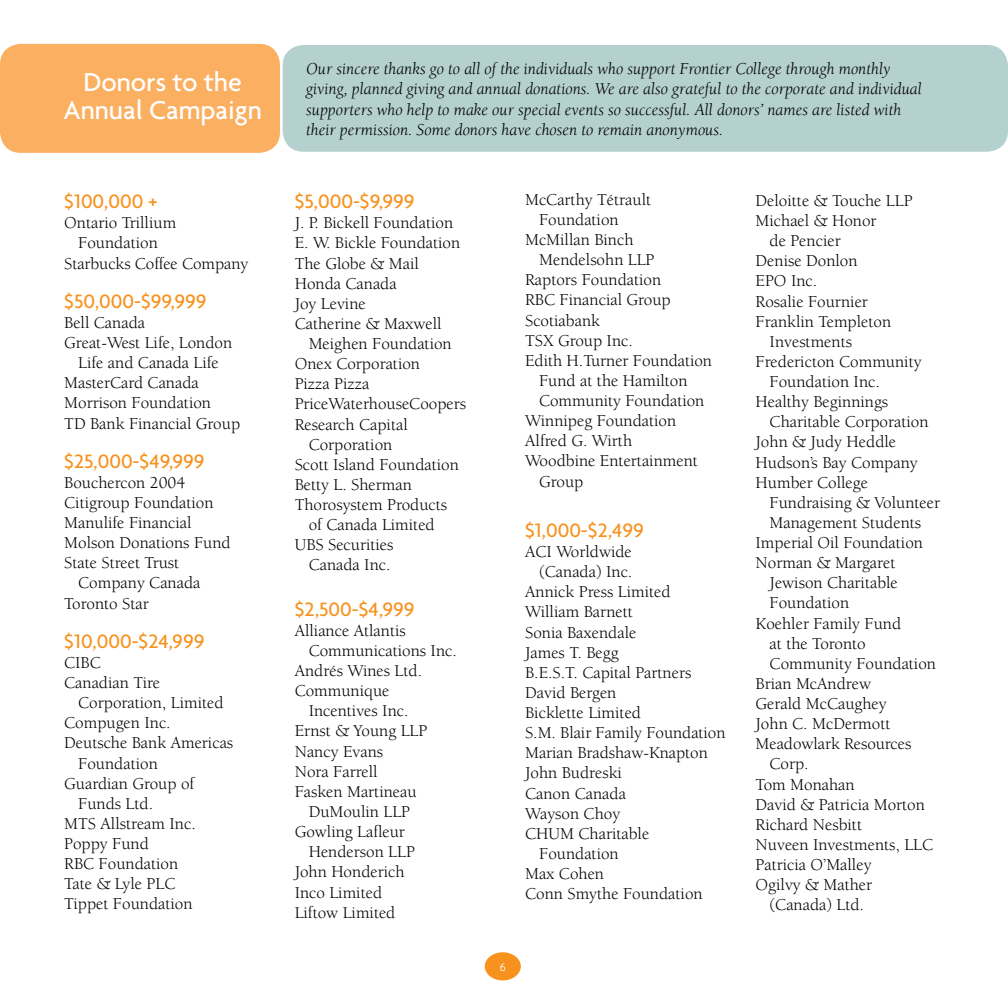
<style>
.page{position:relative;width:1008px;height:1008px;background:#fff}
.page>*{position:absolute;margin:0;border:0;box-sizing:border-box;transform-origin:0 0}
.t1{font:500 28px/28px "Agenda";letter-spacing:-.005em;color:#fff;text-align:center}
.t2{font:500 21px "Agenda";color:#f7921e}
.t3{font:17.15px/20.1px "Berkeley";color:#000}
.t4{font:italic 17.15px/20.1px "Berkeley";color:#000}
.t5{font:300 12.25px "Agenda";color:#fff}
</style>
<div class="page">
<div style="left:283px;top:45px;width:725px;height:107px;background:#b4d0cf;border-radius:21px"></div>
<div style="left:0;top:44px;width:280px;height:109px;background:#fbaf61;border-radius:21px"></div>
<div style="left:485px;top:952px;width:36px;height:28px;background:#f7921e;border-radius:50%"></div>
<h1 class="t1" style="left:64px;top:68px;width:200px">Donors to the<br>Annual Campaign</h1>
<p class="t4" style="left:306px;top:59px;width:617px">Our sincere thanks go to all of the individuals who support Frontier College through monthly giving, planned giving and annual donations. We are also grateful to the corporate and individual supporters who help to make our special events so successful. All donors’ names are listed with their permission. Some donors have chosen to remain anonymous.</p>
<p class="t2" style="left:64px;top:189px;width:95px">$100,000 +</p>
<p class="t3" style="left:64px;top:213px;width:114px">Ontario Trillium</p>
<p class="t3" style="left:78px;top:233px;width:81px">Foundation</p>
<p class="t3" style="left:64px;top:253px;width:186px">Starbucks Coffee Company</p>
<p class="t2" style="left:64px;top:288px;width:144px">$50,000-$99,999</p>
<p class="t3" style="left:64px;top:313px;width:82px">Bell Canada</p>
<p class="t3" style="left:64px;top:333px;width:170px">Great-West Life, London</p>
<p class="t3" style="left:78px;top:353px;width:142px">Life and Canada Life</p>
<p class="t3" style="left:64px;top:373px;width:136px">MasterCard Canada</p>
<p class="t3" style="left:64px;top:393px;width:148px">Morrison Foundation</p>
<p class="t3" style="left:64px;top:413px;width:177px">TD Bank Financial Group</p>
<p class="t2" style="left:64px;top:448px;width:142px">$25,000-$49,999</p>
<p class="t3" style="left:64px;top:473px;width:123px">Bouchercon 2004</p>
<p class="t3" style="left:64px;top:493px;width:151px">Citigroup Foundation</p>
<p class="t3" style="left:64px;top:513px;width:129px">Manulife Financial</p>
<p class="t3" style="left:64px;top:533px;width:168px">Molson Donations Fund</p>
<p class="t3" style="left:64px;top:553px;width:116px">State Street Trust</p>
<p class="t3" style="left:78px;top:573px;width:124px">Company Canada</p>
<p class="t3" style="left:64px;top:594px;width:86px">Toronto Star</p>
<p class="t2" style="left:64px;top:628px;width:142px">$10,000-$24,999</p>
<p class="t3" style="left:64px;top:653px;width:38px">CIBC</p>
<p class="t3" style="left:64px;top:673px;width:97px">Canadian Tire</p>
<p class="t3" style="left:78px;top:693px;width:147px">Corporation, Limited</p>
<p class="t3" style="left:64px;top:713px;width:108px">Compugen Inc.</p>
<p class="t3" style="left:64px;top:733px;width:171px">Deutsche Bank Americas</p>
<p class="t3" style="left:78px;top:753px;width:81px">Foundation</p>
<p class="t3" style="left:64px;top:774px;width:132px">Guardian Group of</p>
<p class="t3" style="left:78px;top:794px;width:76px">Funds Ltd.</p>
<p class="t3" style="left:64px;top:814px;width:133px">MTS Allstream Inc.</p>
<p class="t3" style="left:64px;top:834px;width:86px">Poppy Fund</p>
<p class="t3" style="left:64px;top:854px;width:116px">RBC Foundation</p>
<p class="t3" style="left:64px;top:874px;width:113px">Tate &amp; Lyle PLC</p>
<p class="t3" style="left:64px;top:894px;width:130px">Tippet Foundation</p>
<p class="t2" style="left:295px;top:189px;width:121px">$5,000-$9,999</p>
<p class="t3" style="left:295px;top:213px;width:167px">J. P. Bickell Foundation<br>E. W. Bickle Foundation<br>The Globe &amp; Mail<br>Honda Canada<br>Joy Levine<br>Catherine &amp; Maxwell</p>
<p class="t3" style="left:309px;top:334px;width:145px">Meighen Foundation</p>
<p class="t3" style="left:295px;top:354px;width:127px">Onex Corporation</p>
<p class="t3" style="left:295px;top:374px;width:76px">Pizza Pizza</p>
<p class="t3" style="left:295px;top:394px;width:173px">PriceWaterhouseCoopers</p>
<p class="t3" style="left:295px;top:414px;width:115px">Research Capital</p>
<p class="t3" style="left:309px;top:435px;width:85px">Corporation</p>
<p class="t3" style="left:295px;top:455px;width:166px">Scott Island Foundation</p>
<p class="t3" style="left:295px;top:475px;width:119px">Betty L. Sherman</p>
<p class="t3" style="left:295px;top:495px;width:154px">Thorosystem Products</p>
<p class="t3" style="left:309px;top:515px;width:128px">of Canada Limited</p>
<p class="t3" style="left:295px;top:535px;width:100px">UBS Securities</p>
<p class="t3" style="left:309px;top:555px;width:83px">Canada Inc.</p>
<p class="t2" style="left:295px;top:596px;width:121px">$2,500-$4,999</p>
<p class="t3" style="left:295px;top:621px;width:113px">Alliance Atlantis</p>
<p class="t3" style="left:309px;top:641px;width:150px">Communications Inc.</p>
<p class="t3" style="left:295px;top:661px;width:129px">Andrés Wines Ltd.</p>
<p class="t3" style="left:295px;top:681px;width:96px">Communique</p>
<p class="t3" style="left:309px;top:701px;width:101px">Incentives Inc.</p>
<p class="t3" style="left:295px;top:721px;width:134px">Ernst &amp; Young LLP</p>
<p class="t3" style="left:295px;top:742px;width:90px">Nancy Evans</p>
<p class="t3" style="left:295px;top:762px;width:84px">Nora Farrell</p>
<p class="t3" style="left:295px;top:782px;width:123px">Fasken Martineau</p>
<p class="t3" style="left:309px;top:802px;width:103px">DuMoulin LLP</p>
<p class="t3" style="left:295px;top:822px;width:112px">Gowling Lafleur</p>
<p class="t3" style="left:309px;top:842px;width:108px">Henderson LLP</p>
<p class="t3" style="left:295px;top:862px;width:111px">John Honderich</p>
<p class="t3" style="left:295px;top:882px;width:89px">Inco Limited</p>
<p class="t3" style="left:295px;top:903px;width:102px">Liftow Limited</p>
<p class="t3" style="left:525px;top:190px;width:128px">McCarthy Tétrault</p>
<p class="t3" style="left:539px;top:210px;width:81px">Foundation</p>
<p class="t3" style="left:525px;top:230px;width:110px">McMillan Binch</p>
<p class="t3" style="left:539px;top:250px;width:117px">Mendelsohn LLP</p>
<p class="t3" style="left:525px;top:270px;width:138px">Raptors Foundation</p>
<p class="t3" style="left:525px;top:290px;width:147px">RBC Financial Group</p>
<p class="t3" style="left:525px;top:311px;width:76px">Scotiabank</p>
<p class="t3" style="left:525px;top:331px;width:109px">TSX Group Inc.</p>
<p class="t3" style="left:525px;top:351px;width:188px">Edith H.Turner Foundation</p>
<p class="t3" style="left:539px;top:371px;width:150px">Fund at the Hamilton</p>
<p class="t3" style="left:539px;top:391px;width:167px">Community Foundation</p>
<p class="t3" style="left:525px;top:411px;width:153px">Winnipeg Foundation</p>
<p class="t3" style="left:525px;top:431px;width:109px">Alfred G. Wirth</p>
<p class="t3" style="left:525px;top:451px;width:174px">Woodbine Entertainment</p>
<p class="t3" style="left:539px;top:471px;width:46px">Group</p>
<p class="t2" style="left:525px;top:517px;width:120px">$1,000-$2,499</p>
<p class="t3" style="left:525px;top:542px;width:108px">ACI Worldwide</p>
<p class="t3" style="left:539px;top:562px;width:95px">(Canada) Inc.</p>
<p class="t3" style="left:525px;top:582px;width:147px">Annick Press Limited</p>
<p class="t3" style="left:525px;top:602px;width:109px">William Barnett</p>
<p class="t3" style="left:525px;top:623px;width:113px">Sonia Baxendale</p>
<p class="t3" style="left:525px;top:643px;width:95px">James T. Begg</p>
<p class="t3" style="left:525px;top:663px;width:168px">B.E.S.T. Capital Partners</p>
<p class="t3" style="left:525px;top:683px;width:93px">David Bergen</p>
<p class="t3" style="left:525px;top:703px;width:117px">Bicklette Limited</p>
<p class="t3" style="left:525px;top:723px;width:202px">S.M. Blair Family Foundation</p>
<p class="t3" style="left:525px;top:743px;width:184px">Marian Bradshaw-Knapton</p>
<p class="t3" style="left:525px;top:763px;width:98px">John Budreski</p>
<p class="t3" style="left:525px;top:784px;width:102px">Canon Canada</p>
<p class="t3" style="left:525px;top:804px;width:97px">Wayson Choy</p>
<p class="t3" style="left:525px;top:824px;width:126px">CHUM Charitable</p>
<p class="t3" style="left:539px;top:844px;width:81px">Foundation</p>
<p class="t3" style="left:525px;top:864px;width:80px">Max Cohen</p>
<p class="t3" style="left:525px;top:884px;width:179px">Conn Smythe Foundation</p>
<p class="t5" style="left:500px;top:960px;width:8px">6</p>
<p class="t3" style="left:756px;top:191px;width:158px">Deloitte &amp; Touche LLP</p>
<p class="t3" style="left:756px;top:211px;width:123px">Michael &amp; Honor</p>
<p class="t3" style="left:770px;top:231px;width:73px">de Pencier</p>
<p class="t3" style="left:756px;top:251px;width:104px">Denise Donlon</p>
<p class="t3" style="left:756px;top:271px;width:63px">EPO Inc.</p>
<p class="t3" style="left:756px;top:292px;width:114px">Rosalie Fournier</p>
<p class="t3" style="left:756px;top:312px;width:137px">Franklin Templeton</p>
<p class="t3" style="left:770px;top:332px;width:84px">Investments</p>
<p class="t3" style="left:756px;top:352px;width:168px">Fredericton Community</p>
<p class="t3" style="left:770px;top:372px;width:112px">Foundation Inc.</p>
<p class="t3" style="left:756px;top:392px;width:134px">Healthy Beginnings</p>
<p class="t3" style="left:770px;top:412px;width:160px">Charitable Corporation</p>
<p class="t3" style="left:756px;top:432px;width:142px">John &amp; Judy Heddle</p>
<p class="t3" style="left:756px;top:453px;width:164px">Hudson’s Bay Company</p>
<p class="t3" style="left:756px;top:473px;width:114px">Humber College</p>
<p class="t3" style="left:770px;top:493px;width:172px">Fundraising &amp; Volunteer</p>
<p class="t3" style="left:770px;top:513px;width:153px">Management Students</p>
<p class="t3" style="left:756px;top:533px;width:169px">Imperial Oil Foundation</p>
<p class="t3" style="left:756px;top:553px;width:141px">Norman &amp; Margaret</p>
<p class="t3" style="left:770px;top:573px;width:130px">Jewison Charitable</p>
<p class="t3" style="left:770px;top:593px;width:81px">Foundation</p>
<p class="t3" style="left:756px;top:614px;width:147px">Koehler Family Fund</p>
<p class="t3" style="left:770px;top:634px;width:98px">at the Toronto</p>
<p class="t3" style="left:770px;top:654px;width:168px">Community Foundation</p>
<p class="t3" style="left:756px;top:674px;width:117px">Brian McAndrew</p>
<p class="t3" style="left:756px;top:694px;width:133px">Gerald McCaughey</p>
<p class="t3" style="left:756px;top:714px;width:136px">John C. McDermott</p>
<p class="t3" style="left:756px;top:734px;width:157px">Meadowlark Resources</p>
<p class="t3" style="left:770px;top:754px;width:40px">Corp.</p>
<p class="t3" style="left:756px;top:775px;width:101px">Tom Monahan</p>
<p class="t3" style="left:756px;top:795px;width:171px">David &amp; Patricia Morton</p>
<p class="t3" style="left:756px;top:815px;width:108px">Richard Nesbitt</p>
<p class="t3" style="left:756px;top:835px;width:179px">Nuveen Investments, LLC</p>
<p class="t3" style="left:756px;top:855px;width:117px">Patricia O’Malley</p>
<p class="t3" style="left:756px;top:875px;width:118px">Ogilvy &amp; Mather</p>
<p class="t3" style="left:770px;top:895px;width:96px">(Canada) Ltd.</p>
</div>
